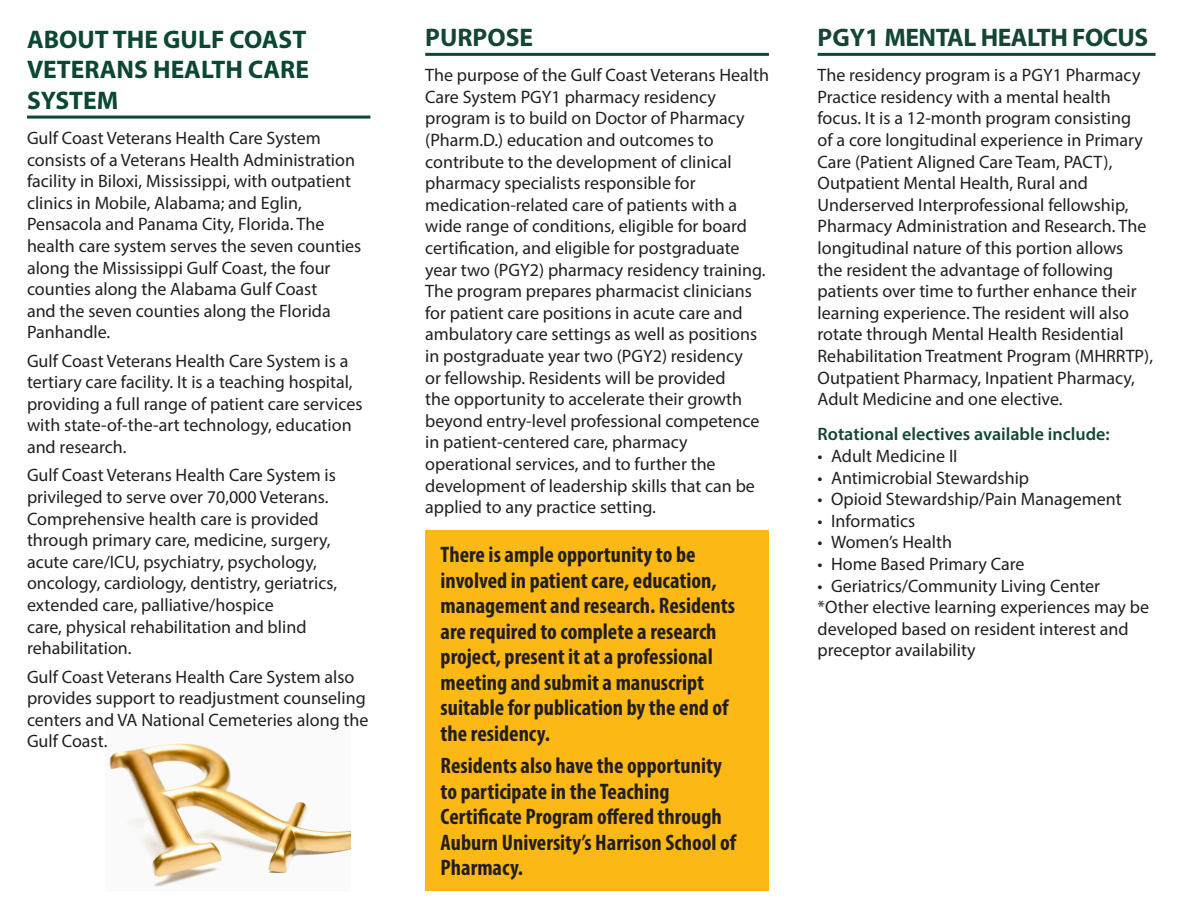
<style>
.page{position:relative;width:1188px;height:918px;background:#fff}
.page>*{position:absolute;margin:0;border:0;box-sizing:border-box;transform-origin:0 0}
.t1{font:700 25.5px/30.6px "Myriad Pro";color:#0c4634;text-align:justify}
.t2{font:700 25.5px "Myriad Pro";letter-spacing:-.02em;color:#144634}
.t3{font:700 25.5px "Myriad Pro";color:#144634}
.t4{font:700 condensed 22.5px/25.5px "Myriad Pro";color:#231f20}
.t5{font:18px/21.6px "Myriad Pro";color:#231f20}
.t6{font:600 18px "Myriad Pro";color:#144634}
</style>
<div class="page">
<hr style="left:818px;top:53px;width:338px;height:3px;background:#144634">
<div style="left:425px;top:530px;width:344px;height:361px;background:#fcb814"></div>
<hr style="left:425px;top:53px;width:344px;height:3px;background:#144634">
<img style="left:109px;top:743px;width:242px;height:144px">
<hr style="left:27px;top:116px;width:343px;height:3px;background:#0c4634">
<p class="t1" style="left:27px;top:23px;width:284px">ABOUT THE GULF COAST VETERANS HEALTH CARE SYSTEM</p>
<p class="t5" style="left:27px;top:127px;width:336px">Gulf Coast Veterans Health Care System consists of a Veterans Health Administration facility in Biloxi, Mississippi, with outpatient clinics in Mobile, Alabama; and Eglin, Pensacola and Panama City, Florida. The health care system serves the seven counties along the Mississippi Gulf Coast, the four counties along the Alabama Gulf Coast<br>and the seven counties along the Florida Panhandle.</p>
<p class="t5" style="left:27px;top:350px;width:337px">Gulf Coast Veterans Health Care System is a tertiary care facility. It is a teaching hospital, providing a full range of patient care services with state-of-the-art technology, education and research.</p>
<p class="t5" style="left:27px;top:464px;width:312px">Gulf Coast Veterans Health Care System is privileged to serve over 70,000 Veterans.<br>Comprehensive health care is provided through primary care, medicine, surgery, acute care/ICU, psychiatry, psychology, oncology, cardiology, dentistry, geriatrics, extended care, palliative/hospice<br>care, physical rehabilitation and blind rehabilitation.</p>
<p class="t5" style="left:27px;top:665px;width:343px">Gulf Coast Veterans Health Care System also provides support to readjustment counseling centers and VA National Cemeteries along the Gulf Coast.</p>
<p class="t3" style="left:425px;top:21px;width:109px">PURPOSE</p>
<p class="t5" style="left:425px;top:64px;width:345px">The purpose of the Gulf Coast Veterans Health Care System PGY1 pharmacy residency program is to build on Doctor of Pharmacy (Pharm.D.) education and outcomes to contribute to the development of clinical pharmacy specialists responsible for medication-related care of patients with a wide range of conditions, eligible for board certification, and eligible for postgraduate year two (PGY2) pharmacy residency training.<br>The program prepares pharmacist clinicians for patient care positions in acute care and ambulatory care settings as well as positions in postgraduate year two (PGY2) residency<br>or fellowship. Residents will be provided<br>the opportunity to accelerate their growth beyond entry-level professional competence in patient-centered care, pharmacy operational services, and to further the development of leadership skills that can be applied to any practice setting.</p>
<p class="t4" style="left:441px;top:542px;width:296px">There is ample opportunity to be involved in patient care, education, management and research. Residents are required to complete a research project, present it at a professional meeting and submit a manuscript suitable for publication by the end of the residency.</p>
<p class="t4" style="left:441px;top:752px;width:297px">Residents also have the opportunity to participate in the Teaching<br>Certificate Program offered through<br>Auburn University’s Harrison School of<br>Pharmacy.</p>
<p class="t2" style="left:818px;top:21px;width:332px">PGY1 MENTAL HEALTH FOCUS</p>
<p class="t5" style="left:818px;top:64px;width:337px">The residency program is a PGY1 Pharmacy Practice residency with a mental health focus. It is a 12-month program consisting<br>of a core longitudinal experience in Primary Care (Patient Aligned Care Team, PACT), Outpatient Mental Health, Rural and Underserved Interprofessional fellowship, Pharmacy Administration and Research. The longitudinal nature of this portion allows<br>the resident the advantage of following patients over time to further enhance their learning experience. The resident will also rotate through Mental Health Residential Rehabilitation Treatment Program (MHRRTP), Outpatient Pharmacy, Inpatient Pharmacy, Adult Medicine and one elective.</p>
<p class="t6" style="left:818px;top:423px;width:294px">Rotational electives available include:</p>
<p class="t5" style="left:818px;top:445px;width:142px">• Adult Medicine II</p>
<p class="t5" style="left:818px;top:466px;width:213px">• Antimicrobial Stewardship</p>
<p class="t5" style="left:818px;top:488px;width:306px">• Opioid Stewardship/Pain Management</p>
<p class="t5" style="left:818px;top:510px;width:99px">• Informatics</p>
<p class="t5" style="left:818px;top:531px;width:136px">• Women’s Health</p>
<p class="t5" style="left:818px;top:553px;width:208px">• Home Based Primary Care</p>
<p class="t5" style="left:818px;top:574px;width:284px">• Geriatrics/Community Living Center</p>
<p class="t5" style="left:818px;top:596px;width:333px">*Other elective learning experiences may be developed based on resident interest and preceptor availability</p>
</div>
